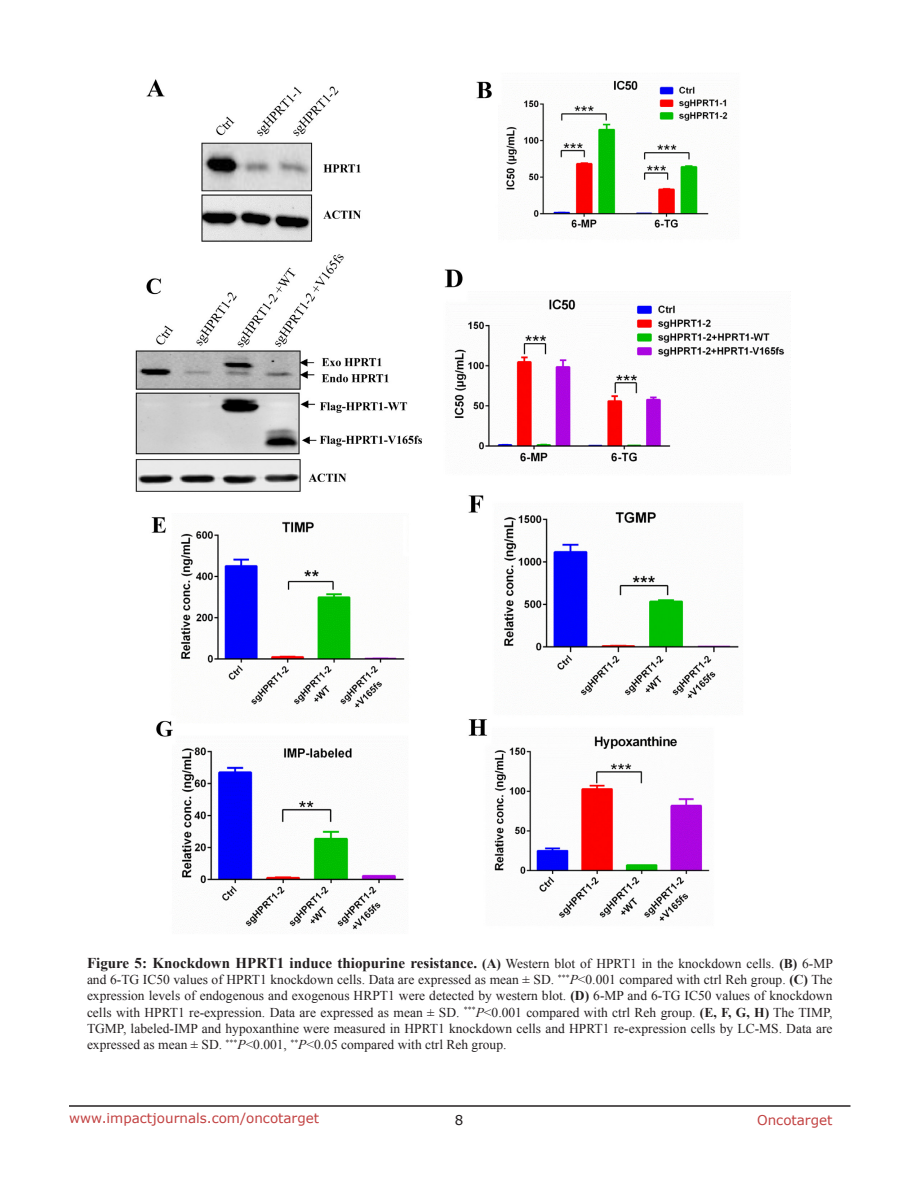
<style>
.page{position:relative;width:918px;height:1188px;background:#fff}
.page>*{position:absolute;margin:0;border:0;box-sizing:border-box;transform-origin:0 0}
.figuretext{font:700 15px "Times New Roman";color:#231f20}
.figuretext-2{font:13.5px/16.2px "Times New Roman";color:#231f20;text-align:justify}
.t1{font:13.5px "Verdana";color:#c24141}
.t2{font:13.5px "Verdana";color:#231f20}
.s1{font-size:13.5px}
.s2{font-weight:400;font-size:13.5px}
.s3{font-style:italic}
.s4{font-weight:700}
</style>
<div class="page">
<hr style="left:69px;top:1105px;width:781px;height:2px;background:#231f20">
<img style="left:135px;top:79px;width:650px;height:851px">
<p class="figuretext" style="left:87px;top:953px;width:747px">Figure 5: Knockdown HPRT1 induce thiopurine resistance. <span class="s1">(A)</span> <span class="s2">Western blot of HPRT1 in the knockdown cells.</span> <span class="s1">(B)</span> <span class="s2">6-MP</span></p>
<p class="figuretext-2" style="left:87px;top:971px;width:747px">and 6-TG IC50 values of HPRT1 knockdown cells. Data are expressed as mean ± SD. <sup>***</sup><span class="s3">P</span>&lt;0.001 compared with ctrl Reh group. <span class="s4">(C)</span> The expression levels of endogenous and exogenous HRPT1 were detected by western blot. <span class="s4">(D)</span> 6-MP and 6-TG IC50 values of knockdown cells with HPRT1 re-expression. Data are expressed as mean ± SD. <sup>***</sup><span class="s3">P</span>&lt;0.001 compared with ctrl Reh group. <span class="s4">(E, F, G, H)</span> The TIMP, TGMP, labeled-IMP and hypoxanthine were measured in HPRT1 knockdown cells and HPRT1 re-expression cells by LC-MS. Data are expressed as mean ± SD. <sup>***</sup><span class="s3">P</span>&lt;0.001, <sup>**</sup><span class="s3">P</span>&lt;0.05 compared with ctrl Reh group.</p>
<p class="t1" style="left:69px;top:1109px;width:252px">www.impactjournals.com/oncotarget</p>
<p class="t2" style="left:455px;top:1111px;width:10px">8</p>
<p class="t1" style="left:757px;top:1111px;width:77px">Oncotarget</p>
</div>
